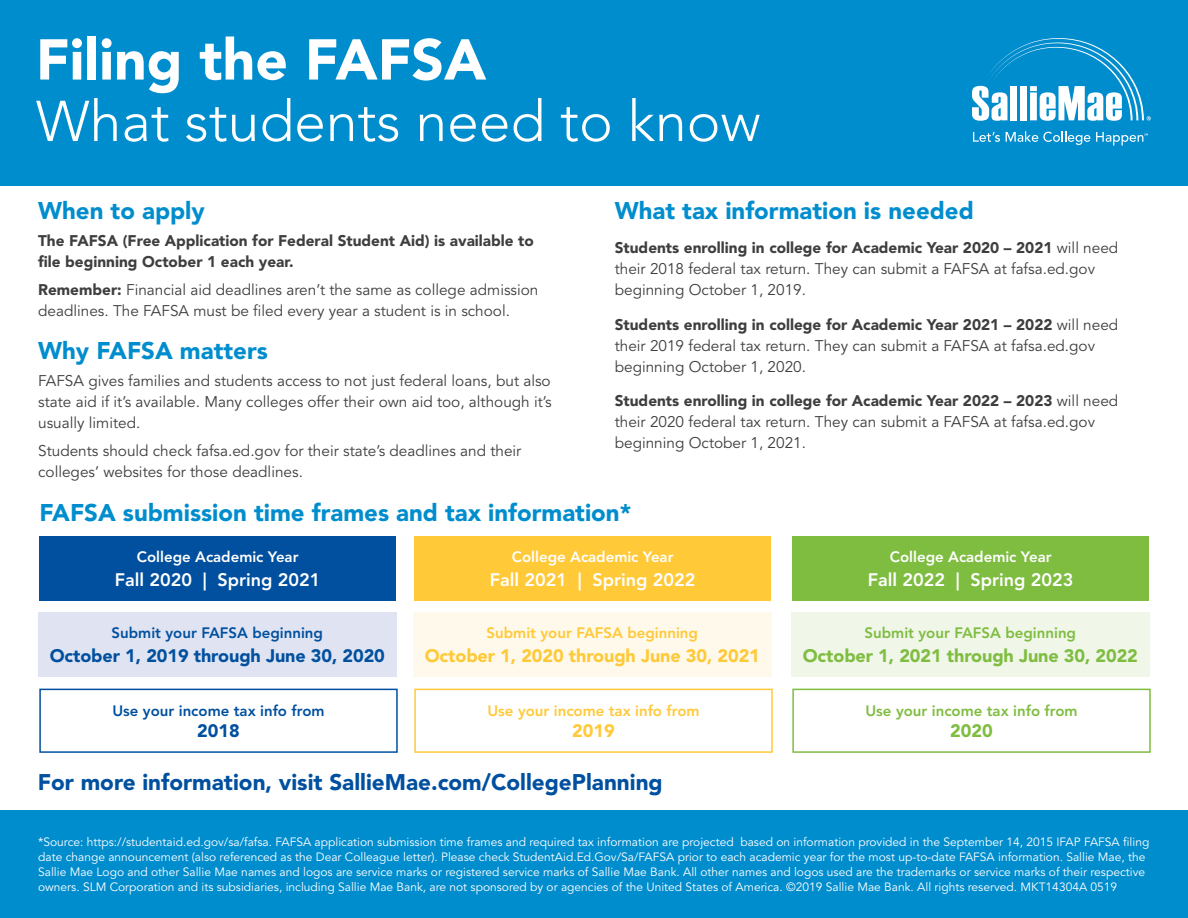
<style>
.page{position:relative;width:1188px;height:918px;background:#fff}
.page>*{position:absolute;margin:0;border:0;box-sizing:border-box;transform-origin:0 0}
.t1{font:300 57px "Avenir LT Std";color:#fff}
.t2{font:900 57px "Avenir LT Std";color:#fff}
.t3{font:900 24px "Avenir LT Std";color:#008dce}
.t4{font:900 22.5px "Avenir LT Std";color:#01509f}
.t5{font:800 18px "Avenir LT Std";color:#fff}
.t6{font:900 18px "Avenir LT Std";letter-spacing:-.005em;color:#01509f}
.t7{font:900 18px "Avenir LT Std";letter-spacing:-.005em;color:#ffc938}
.t8{font:900 18px "Avenir LT Std";letter-spacing:-.005em;color:#7fbd41}
.t9{font:15.3px/21px "Avenir LT Std";color:#3e3e3f}
.t10{font:900 15.3px/21px "Avenir LT Std";color:#3e3e3f}
.t11{font:800 15px "Avenir LT Std";color:#fff}
.t12{font:800 15px "Avenir LT Std";color:#01509f}
.t13{font:800 15px "Avenir LT Std";color:#ffc938}
.t14{font:800 15px "Avenir LT Std";color:#7fbd41}
.t15{font:12px/15px "Avenir LT Std";color:#fff}
.s1{font-weight:900}
</style>
<div class="page">
<div style="left:0;top:0;width:1188px;height:186px;background:#008dce"></div>
<div style="left:0;top:810px;width:1188px;height:108px;background:#008dce"></div>
<svg style="left:972px;top:38px;width:179px;height:83px"></svg>
<svg style="left:973px;top:132px;width:27px;height:10px"></svg>
<svg style="left:1006px;top:131px;width:84px;height:14px"></svg>
<svg style="left:1096px;top:132px;width:52px;height:14px"></svg>
<div style="left:38px;top:613px;width:359px;height:64px;background:#e0e4f2"></div>
<div style="left:39px;top:689px;width:359px;height:64px;border:2px solid #01509f"></div>
<div style="left:39px;top:537px;width:357px;height:64px;background:#01509f"></div>
<div style="left:413px;top:613px;width:359px;height:64px;background:#fef9ea"></div>
<div style="left:414px;top:689px;width:359px;height:64px;border:2px solid #ffc938"></div>
<div style="left:414px;top:537px;width:357px;height:64px;background:#ffc938"></div>
<div style="left:791px;top:613px;width:359px;height:64px;background:#f0f6e8"></div>
<div style="left:792px;top:689px;width:359px;height:64px;border:2px solid #7fbd41"></div>
<div style="left:792px;top:537px;width:357px;height:64px;background:#7fbd41"></div>
<h1 class="t2" style="left:36px;top:25px;width:452px">Filing the FAFSA</h1>
<h1 class="t1" style="left:36px;top:88px;width:726px">What students need to know</h1>
<h2 class="t3" style="left:38px;top:196px;width:168px">When to apply</h2>
<p class="t10" style="left:38px;top:231px;width:497px">The FAFSA (Free Application for Federal Student Aid) is available to file beginning October 1 each year.</p>
<p class="t9" style="left:38px;top:280px;width:502px"><span class="s1">Remember:</span> Financial aid deadlines aren’t the same as college admission deadlines. The FAFSA must be filed every year a student is in school.</p>
<h2 class="t3" style="left:38px;top:336px;width:231px">Why FAFSA matters</h2>
<p class="t9" style="left:38px;top:371px;width:515px;text-align:justify">FAFSA gives families and students access to not just federal loans, but also state aid if it’s available. Many colleges offer their own aid too, although it’s usually limited.</p>
<p class="t9" style="left:38px;top:441px;width:485px">Students should check fafsa.ed.gov for their state’s deadlines and their colleges’ websites for those deadlines.</p>
<h2 class="t3" style="left:615px;top:196px;width:361px">What tax information is needed</h2>
<p class="t9" style="left:615px;top:238px;width:505px"><span class="s1">Students enrolling in college for Academic Year 2020 – 2021</span> will need their 2018 federal tax return. They can submit a FAFSA at fafsa.ed.gov beginning October 1, 2019.</p>
<p class="t9" style="left:615px;top:314px;width:505px"><span class="s1">Students enrolling in college for Academic Year 2021 – 2022</span> will need their 2019 federal tax return. They can submit a FAFSA at fafsa.ed.gov beginning October 1, 2020.</p>
<p class="t9" style="left:615px;top:391px;width:505px"><span class="s1">Students enrolling in college for Academic Year 2022 – 2023</span> will need their 2020 federal tax return. They can submit a FAFSA at fafsa.ed.gov beginning October 1, 2021.</p>
<h2 class="t3" style="left:39px;top:498px;width:593px">FAFSA submission time frames and tax information*</h2>
<p class="t11" style="left:137px;top:548px;width:163px">College Academic Year</p>
<p class="t5" style="left:115px;top:569px;width:207px">Fall 2020 | Spring 2021</p>
<p class="t12" style="left:112px;top:624px;width:213px">Submit your FAFSA beginning</p>
<p class="t6" style="left:50px;top:645px;width:337px">October 1, 2019 through June 30, 2020</p>
<p class="t12" style="left:112px;top:701px;width:214px">Use your income tax info from</p>
<p class="t6" style="left:197px;top:720px;width:44px">2018</p>
<p class="t11" style="left:512px;top:548px;width:163px">College Academic Year</p>
<p class="t5" style="left:490px;top:569px;width:207px">Fall 2021 | Spring 2022</p>
<p class="t13" style="left:487px;top:624px;width:213px">Submit your FAFSA beginning</p>
<p class="t7" style="left:425px;top:645px;width:337px">October 1, 2020 through June 30, 2021</p>
<p class="t13" style="left:487px;top:701px;width:214px">Use your income tax info from</p>
<p class="t7" style="left:572px;top:720px;width:44px">2019</p>
<h3 class="t4" style="left:38px;top:769px;width:626px">For more information, visit SallieMae.com/CollegePlanning</h3>
<p class="t11" style="left:890px;top:548px;width:163px">College Academic Year</p>
<p class="t5" style="left:868px;top:569px;width:207px">Fall 2022 | Spring 2023</p>
<p class="t14" style="left:865px;top:624px;width:213px">Submit your FAFSA beginning</p>
<p class="t8" style="left:803px;top:645px;width:337px">October 1, 2021 through June 30, 2022</p>
<p class="t14" style="left:865px;top:701px;width:214px">Use your income tax info from</p>
<p class="t8" style="left:950px;top:720px;width:44px">2020</p>
<p class="t15" style="left:38px;top:835px;width:1113px">*Source: https://studentaid.ed.gov/sa/fafsa. FAFSA application submission time frames and required tax information are projected based on information provided in the September 14, 2015 IFAP FAFSA filing date change announcement (also referenced as the Dear Colleague letter). Please check StudentAid.Ed.Gov/Sa/FAFSA prior to each academic year for the most up-to-date FAFSA information. Sallie Mae, the Sallie Mae Logo and other Sallie Mae names and logos are service marks or registered service marks of Sallie Mae Bank. All other names and logos used are the trademarks or service marks of their respective owners. SLM Corporation and its subsidiaries, including Sallie Mae Bank, are not sponsored by or agencies of the United States of America. ©2019 Sallie Mae Bank. All rights reserved. MKT14304A 0519</p>
</div>
